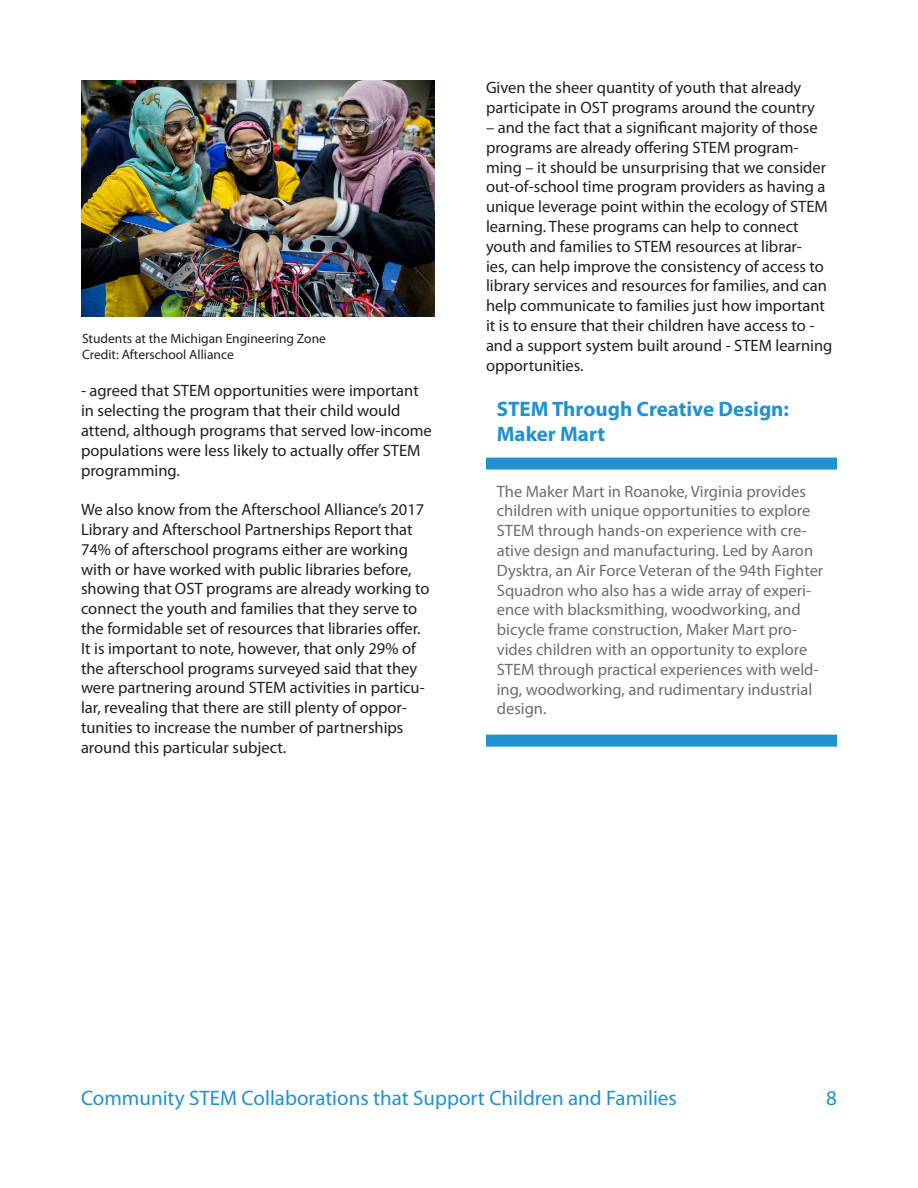
<style>
.page{position:relative;width:918px;height:1188px;background:#fff}
.page>*{position:absolute;margin:0;border:0;box-sizing:border-box;transform-origin:0 0}
.t1{font:21px "Myriad Pro";color:#1f92cf}
.Highlight_Title{font:700 21px/25.2px "Myriad Pro";color:#1f92cf}
.Paragraph{font:16.5px/19.8px "Myriad Pro";color:#231f20}
.Highlight{font:16.5px/19.8px "Myriad Pro";color:#6c6d70}
.t2{font:13.5px/16.2px "Myriad Pro";color:#231f20}
</style>
<div class="page">
<div style="left:486px;top:458px;width:351px;height:12px;background:#1f92cf"></div>
<div style="left:486px;top:735px;width:351px;height:12px;background:#1f92cf"></div>
<img style="left:81px;top:81px;width:354px;height:236px">
<p class="t2" style="left:82px;top:330px;width:245px">Students at the Michigan Engineering Zone<br>Credit: Afterschool Alliance</p>
<p class="Paragraph" style="left:81px;top:381px;width:352px">- agreed that STEM opportunities were important in selecting the program that their child would attend, although programs that served low-income populations were less likely to actually offer STEM programming.</p>
<p class="Paragraph" style="left:81px;top:499px;width:350px">We also know from the Afterschool Alliance’s 2017<br>Library and Afterschool Partnerships Report that 74% of afterschool programs either are working with or have worked with public libraries before, showing that OST programs are already working to connect the youth and families that they serve to the formidable set of resources that libraries offer.<br>It is important to note, however, that only 29% of the afterschool programs surveyed said that they were partnering around STEM activities in particu&shy;lar, revealing that there are still plenty of oppor&shy;tunities to increase the number of partnerships around this particular subject.</p>
<p class="Paragraph" style="left:486px;top:78px;width:330px">Given the sheer quantity of youth that already participate in OST programs around the country</p>
<p class="Paragraph" style="left:486px;top:117px;width:348px">– and the fact that a significant majority of those programs are already offering STEM program&shy;ming – it should be unsurprising that we consider out-of-school time program providers as having a unique leverage point within the ecology of STEM learning. These programs can help to connect youth and families to STEM resources at librar-<br>ies, can help improve the consistency of access to library services and resources for families, and can help communicate to families just how important it is to ensure that their children have access to - and a support system built around - STEM learning opportunities.</p>
<h3 class="Highlight_Title" style="left:497px;top:395px;width:294px">STEM Through Creative Design:<br>Maker Mart</h3>
<h4 class="Highlight" style="left:497px;top:481px;width:328px">The Maker Mart in Roanoke, Virginia provides children with unique opportunities to explore STEM through hands-on experience with cre&shy;ative design and manufacturing. Led by Aaron Dysktra, an Air Force Veteran of the 94th Fighter Squadron who also has a wide array of experi&shy;ence with blacksmithing, woodworking, and bicycle frame construction, Maker Mart pro&shy;vides children with an opportunity to explore STEM through practical experiences with weld&shy;ing, woodworking, and rudimentary industrial design.</h4>
<p class="t1" style="left:81px;top:1085px;width:597px">Community STEM Collaborations that Support Children and Families</p>
<p class="t1" style="left:826px;top:1085px;width:12px">8</p>
</div>
